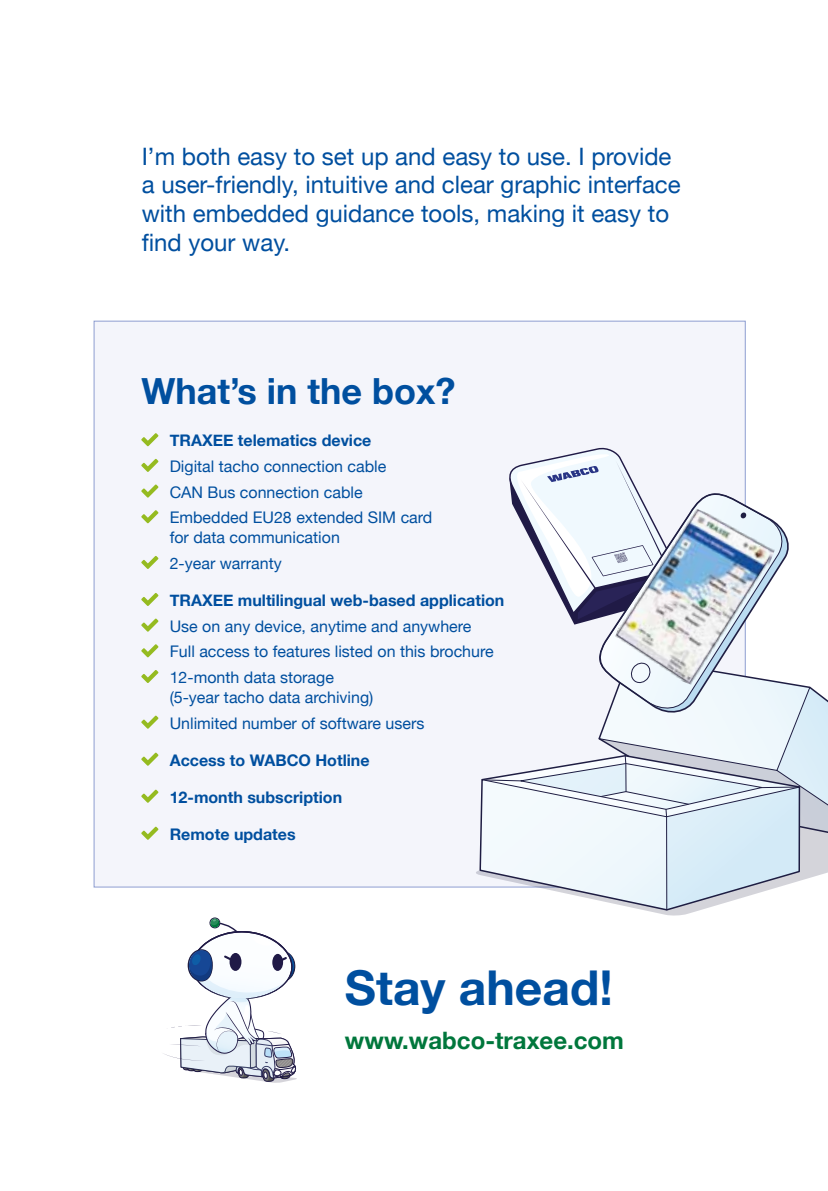
<style>
.page{position:relative;width:828px;height:1191px;background:#fff}
.page>*{position:absolute;margin:0;border:0;box-sizing:border-box;transform-origin:0 0}
.t1{font:700 48px "Helvetica Neue";color:#004f9f}
.t2{font:700 36px "Helvetica Neue";color:#004f9f}
.t3{font:24px/28.8px "Helvetica Neue";color:#004f9f}
.t4{font:700 24px "Helvetica Neue";color:#00773c}
.t5{font:16px/25.6px "Helvetica Neue";color:#004f9f}
.t6{font:700 16px "Helvetica Neue";color:#004f9f}
</style>
<div class="page">
<div style="left:94px;top:321px;width:651px;height:566px;background:#f4f5fb"></div>
<svg style="left:141px;top:433px;width:17px;height:13px"></svg>
<svg style="left:141px;top:459px;width:17px;height:13px"></svg>
<svg style="left:141px;top:484px;width:17px;height:13px"></svg>
<svg style="left:141px;top:510px;width:17px;height:13px"></svg>
<svg style="left:141px;top:556px;width:17px;height:13px"></svg>
<svg style="left:141px;top:593px;width:17px;height:13px"></svg>
<svg style="left:141px;top:618px;width:17px;height:13px"></svg>
<svg style="left:141px;top:644px;width:17px;height:13px"></svg>
<svg style="left:141px;top:670px;width:17px;height:13px"></svg>
<svg style="left:141px;top:715px;width:17px;height:13px"></svg>
<svg style="left:141px;top:752px;width:17px;height:13px"></svg>
<svg style="left:141px;top:789px;width:17px;height:13px"></svg>
<svg style="left:141px;top:826px;width:17px;height:13px"></svg>
<svg style="left:163px;top:917px;width:134px;height:165px"></svg>
<svg style="left:476px;top:447px;width:352px;height:468px"></svg>
<img style="left:609px;top:498px;width:169px;height:197px">
<h3 class="t3" style="left:142px;top:143px;width:540px">I’m both easy to set up and easy to use. I provide a user-friendly, intuitive and clear graphic interface with embedded guidance tools, making it easy to find your way.</h3>
<h2 class="t2" style="left:141px;top:362px;width:316px">What’s in the box?</h2>
<p class="t6" style="left:170px;top:428px;width:203px">TRAXEE telematics device</p>
<p class="t5" style="left:170px;top:454px;width:264px">Digital tacho connection cable<br>CAN Bus connection cable<br>Embedded EU28 extended SIM card</p>
<p class="t5" style="left:170px;top:526px;width:172px">for data communication<br>2-year warranty</p>
<p class="t6" style="left:170px;top:588px;width:336px">TRAXEE multilingual web-based application</p>
<p class="t5" style="left:170px;top:614px;width:325px">Use on any device, anytime and anywhere<br>Full access to features listed on this brochure<br>12-month data storage</p>
<p class="t5" style="left:170px;top:685px;width:256px">(5-year tacho data archiving)<br>Unlimited number of software users</p>
<p class="t6" style="left:170px;top:747px;width:201px">Access to WABCO Hotline</p>
<p class="t6" style="left:170px;top:784px;width:174px">12-month subscription</p>
<p class="t6" style="left:170px;top:821px;width:127px">Remote updates</p>
<h1 class="t1" style="left:345px;top:950px;width:269px">Stay ahead!</h1>
<h3 class="t4" style="left:345px;top:1022px;width:281px">www.wabco-traxee.com</h3>
</div>
